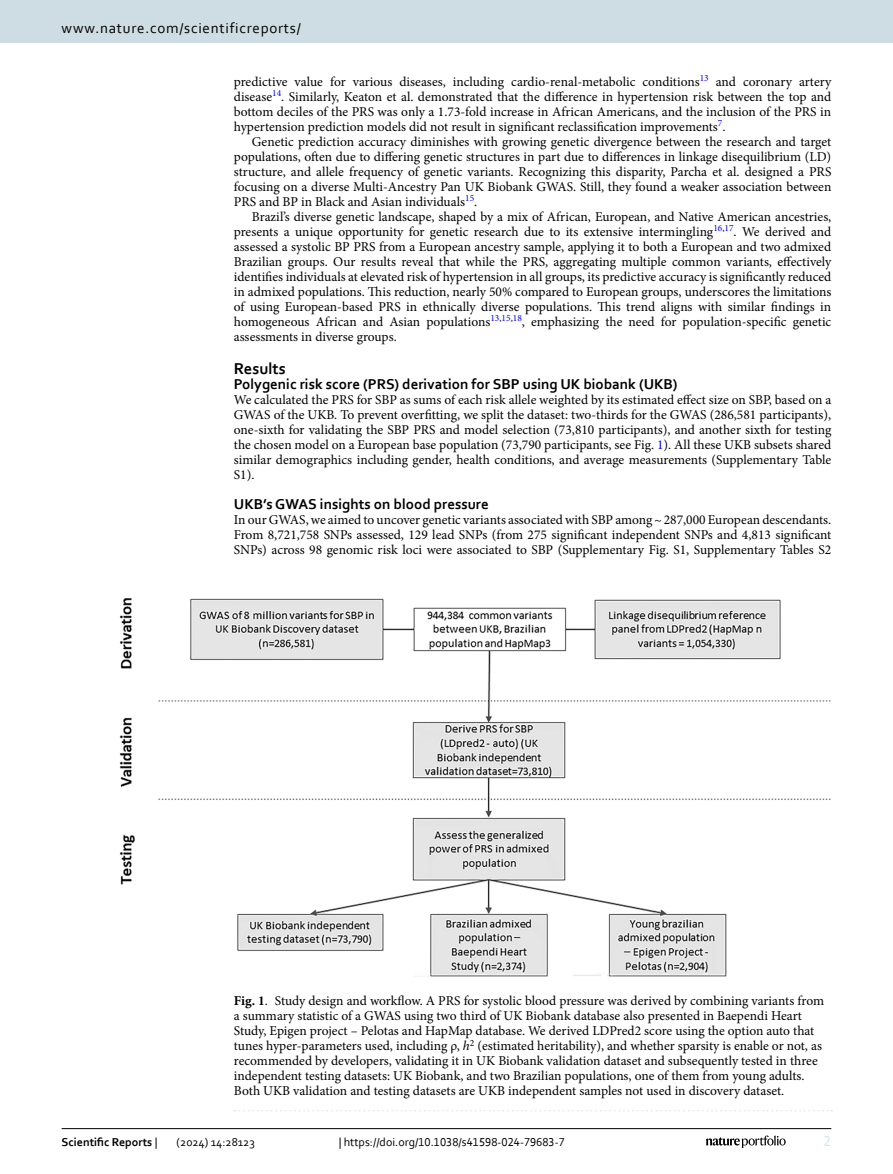
<style>
.page{position:relative;width:893px;height:1174px;background:#fff}
.page>*{position:absolute;margin:0;border:0;box-sizing:border-box;transform-origin:0 0}
.Head_1{font:700 16.5px "Corbel";color:#000}
.Head_2_After_1{font:700 15px "Corbel";color:#000}
.t1{font:15px "Corbel";letter-spacing:.05em;color:#000}
.Head_2{font:700 15px "Corbel";color:#000}
.t2{font:15px "Corbel";color:#d9e4eb}
.Body_Text_Indent{font:13.5px/15px "Minion Pro";color:#000;text-align:justify}
.Body_Text{font:13.5px/15px "Minion Pro";letter-spacing:-.005em;color:#000;text-align:justify}
.Figure_Caption{font:13.5px/15px "Minion Pro";color:#000}
.t3{font:12px "Corbel";color:#000}
.t4{font:700 12px "Corbel";color:#000}
.s1{color:#00f}
.s2{font-weight:700}
.s3{font-style:italic}
.s4{font-weight:400}
</style>
<div class="page">
<img style="left:119px;top:598px;width:712px;height:379px">
<svg style="left:235px;top:1110px;width:597px;height:1px"></svg>
<hr style="left:62px;top:1128px;width:769px;height:1px;background:#000">
<svg style="left:706px;top:1135px;width:80px;height:12px"></svg>
<div style="left:0;top:0;width:893px;height:43px;background:#cedde4"></div>
<p class="t1" style="left:62px;top:18px;width:241px">www.nature.com/scientificreports/</p>
<p class="Body_Text_Indent" style="left:234px;top:74px;width:599px">predictive value for various diseases, including cardio-renal-metabolic conditions<sup>13</sup> and coronary artery disease<sup>14</sup>. Similarly, Keaton et al. demonstrated that the difference in hypertension risk between the top and bottom deciles of the PRS was only a 1.73-fold increase in African Americans, and the inclusion of the PRS in hypertension prediction models did not result in significant reclassification improvements<sup>7</sup>.</p>
<p class="Body_Text_Indent" style="left:234px;top:134px;width:599px;text-indent:18px">Genetic prediction accuracy diminishes with growing genetic divergence between the research and target populations, often due to differing genetic structures in part due to differences in linkage disequilibrium (LD) structure, and allele frequency of genetic variants. Recognizing this disparity, Parcha et al. designed a PRS focusing on a diverse Multi-Ancestry Pan UK Biobank GWAS. Still, they found a weaker association between PRS and BP in Black and Asian individuals<sup>15</sup>.</p>
<p class="Body_Text_Indent" style="left:234px;top:209px;width:599px;text-indent:18px">Brazil’s diverse genetic landscape, shaped by a mix of African, European, and Native American ancestries, presents a unique opportunity for genetic research due to its extensive intermingling<sup>16</sup><sup>,</sup><sup>17</sup>. We derived and assessed a systolic BP PRS from a European ancestry sample, applying it to both a European and two admixed Brazilian groups. Our results reveal that while the PRS, aggregating multiple common variants, effectively identifies individuals at elevated risk of hypertension in all groups, its predictive accuracy is significantly reduced in admixed populations. This reduction, nearly 50% compared to European groups, underscores the limitations of using European-based PRS in ethnically diverse populations. This trend aligns with similar findings in homogeneous African and Asian populations<sup>13</sup><sup>,</sup><sup>15</sup><sup>,</sup><sup>18</sup>, emphasizing the need for population-specific genetic assessments in diverse groups.</p>
<p class="Head_1" style="left:234px;top:358px;width:53px">Results</p>
<p class="Head_2_After_1" style="left:234px;top:374px;width:445px">Polygenic risk score (PRS) derivation for SBP using UK biobank (UKB)</p>
<p class="Body_Text" style="left:234px;top:392px;width:599px">We calculated the PRS for SBP as sums of each risk allele weighted by its estimated effect size on SBP, based on a GWAS of the UKB. To prevent overfitting, we split the dataset: two-thirds for the GWAS (286,581 participants), one-sixth for validating the SBP PRS and model selection (73,810 participants), and another sixth for testing the chosen model on a European base population (73,790 participants, see Fig. <span class="s1">1</span>). All these UKB subsets shared similar demographics including gender, health conditions, and average measurements (Supplementary Table S1).</p>
<p class="Head_2" style="left:234px;top:494px;width:257px">UKB’s GWAS insights on blood pressure</p>
<p class="Body_Text" style="left:234px;top:512px;width:599px">In our GWAS, we aimed to uncover genetic variants associated with SBP among~287,000 European descendants.<br>From 8,721,758 SNPs assessed, 129 lead SNPs (from 275 significant independent SNPs and 4,813 significant SNPs) across 98 genomic risk loci were associated to SBP (Supplementary Fig. S1, Supplementary Tables S2</p>
<p class="Figure_Caption" style="left:234px;top:993px;width:592px"><span class="s2">Fig. 1</span>. Study design and workflow. A PRS for systolic blood pressure was derived by combining variants from a summary statistic of a GWAS using two third of UK Biobank database also presented in Baependi Heart Study, Epigen project – Pelotas and HapMap database. We derived LDPred2 score using the option auto that tunes hyper-parameters used, including ρ, <span class="s3">h</span><sup>2</sup> (estimated heritability), and whether sparsity is enable or not, as recommended by developers, validating it in UK Biobank validation dataset and subsequently tested in three independent testing datasets: UK Biobank, and two Brazilian populations, one of them from young adults.<br>Both UKB validation and testing datasets are UKB independent samples not used in discovery dataset.</p>
<p class="t4" style="left:62px;top:1134px;width:97px">Scientific Reports <span class="s4">|</span></p>
<p class="t3" style="left:177px;top:1134px;width:80px">(2024) 14:28123</p>
<p class="t3" style="left:339px;top:1134px;width:228px">| https://doi.org/10.1038/s41598-024-79683-7</p>
<p class="t2" style="left:824px;top:1132px;width:9px">2</p>
</div>
